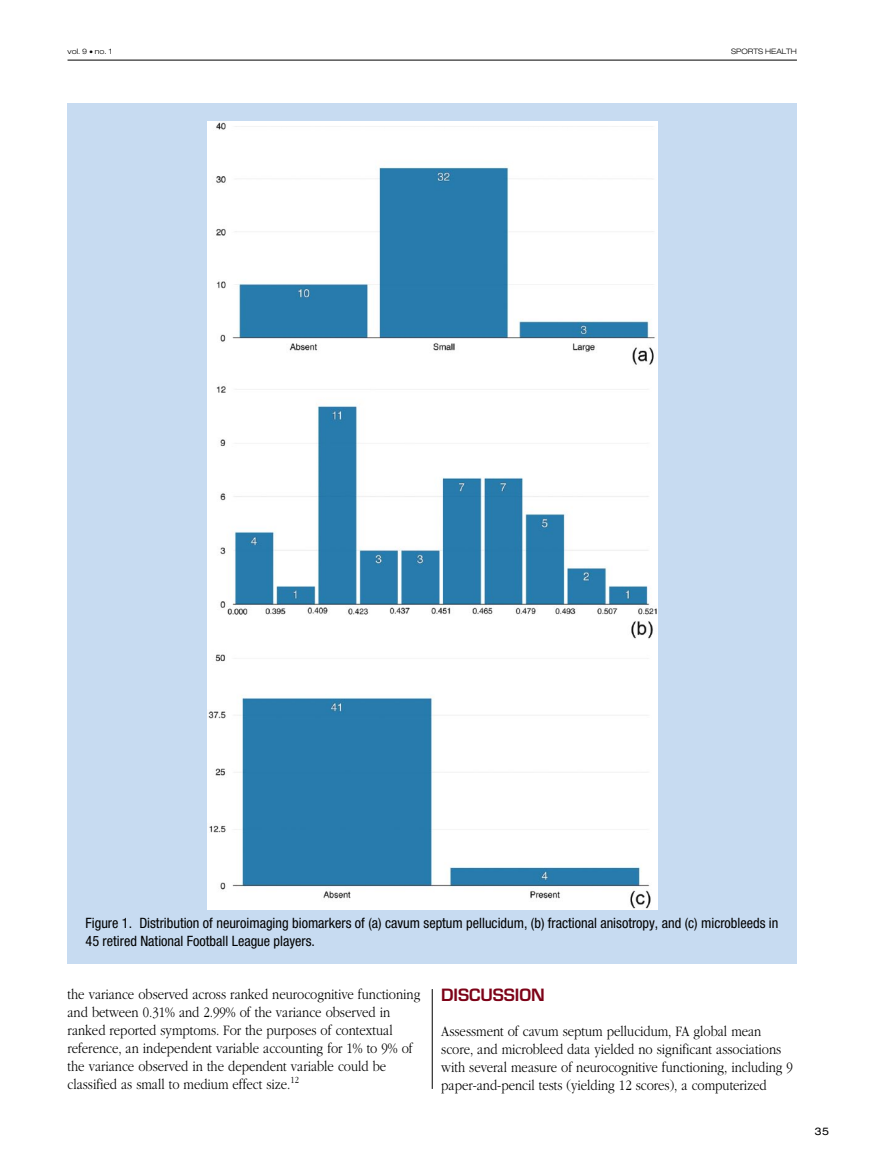
<style>
.page{position:relative;width:878px;height:1175px;background:#fff}
.page>*{position:absolute;margin:0;border:0;box-sizing:border-box;transform-origin:0 0}
.t1{font:600 16.5px "Eurostile LT Std";letter-spacing:-.005em;color:#7d0318}
.t2{font:300 15px/18px "ITC Garamond Std";color:#000;scale:.85 1}
.t3{font:condensed 14.25px/18px "Helvetica Neue LT Std";color:#000}
.t4{font:expanded 10.5px "Helvetica Neue LT Std";color:#000}
.t5{font:300 9.75px "ITC Garamond Std";color:#000;scale:.85 1}
.t6{font:300 expanded 7.5px "Helvetica Neue LT Std";color:#000}
</style>
<div class="page">
<hr style="left:68px;top:60px;width:728px;height:1px;background:#000">
<hr style="left:432px;top:989px;width:1px;height:99px;background:#000">
<div style="left:68px;top:104px;width:728px;height:859px;background:#c7dbf1"></div>
<img style="left:207px;top:122px;width:450px;height:787px">
<p class="t6" style="left:68px;top:47px;width:46px">vol. 9 • no. 1</p>
<p class="t6" style="left:731px;top:47px;width:67px">SPORTS HEALTH</p>
<p class="t3" style="left:86px;top:913px;width:694px">Figure 1. Distribution of neuroimaging biomarkers of (a) cavum septum pellucidum, (b) fractional anisotropy, and (c) microbleeds in<br>45 retired National Football League players.</p>
<p class="t2" style="left:68px;top:985px;width:416px">the variance observed across ranked neurocognitive functioning and between 0.31% and 2.99% of the variance observed in ranked reported symptoms. For the purposes of contextual reference, an independent variable accounting for 1% to 9% of the variance observed in the dependent variable could be classified as small to medium effect size.</p>
<p class="t5" style="left:290px;top:1074px;width:11px">12</p>
<p class="t1" style="left:441px;top:984px;width:105px">DISCUSSION</p>
<p class="t2" style="left:441px;top:1022px;width:415px">Assessment of cavum septum pellucidum, FA global mean score, and microbleed data yielded no significant associations with several measure of neurocognitive functioning, including 9 paper-and-pencil tests (yielding 12 scores), a computerized</p>
<p class="t4" style="left:814px;top:1125px;width:16px">35</p>
</div>
